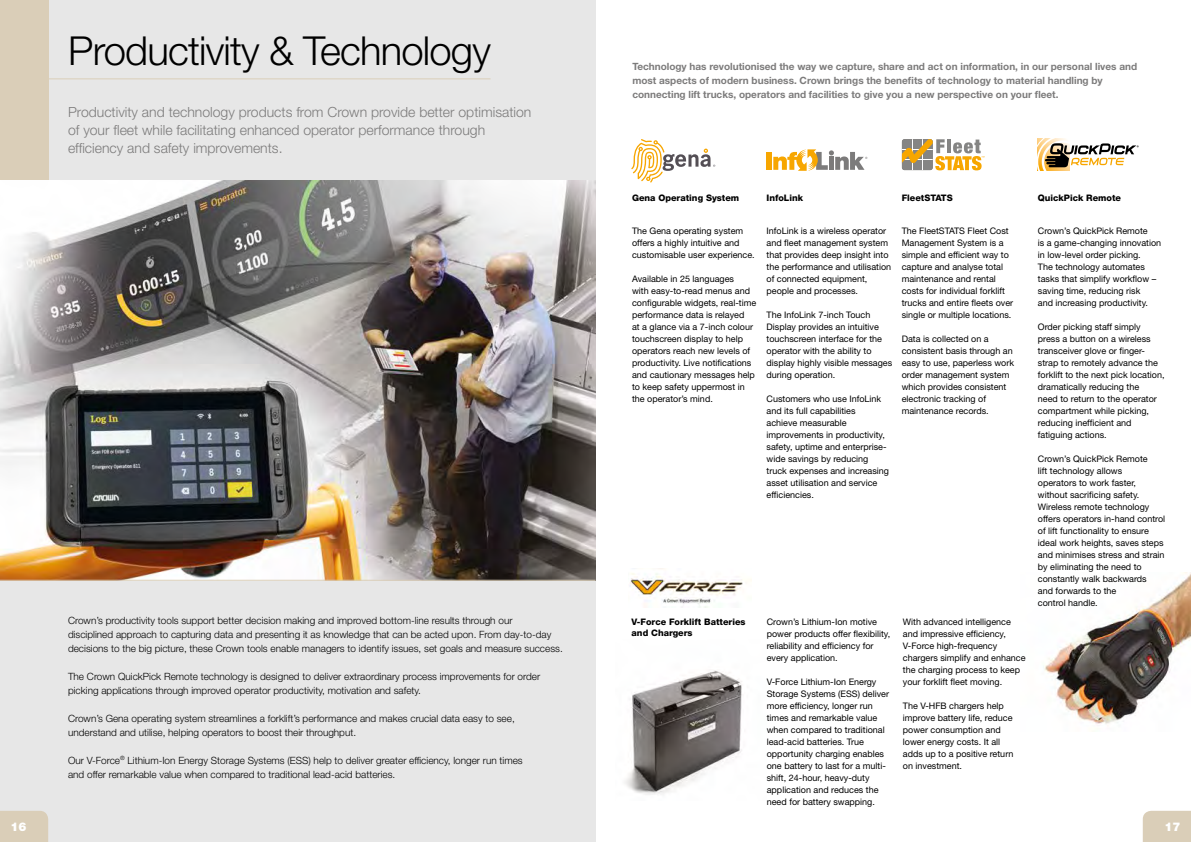
<style>
.page{position:relative;width:1191px;height:842px;background:#fff}
.page>*{position:absolute;margin:0;border:0;box-sizing:border-box;transform-origin:0 0}
.t1{font:300 40px "Helvetica Neue LT Std";letter-spacing:-.02em;color:#000}
.t2{font:300 14px/18px "Helvetica Neue LT Std";color:#7c7b7b}
.t3{font:900 12px "Helvetica Neue LT Std";color:#fff}
.t4{font:300 10px/14px "Helvetica Neue LT Std";color:#000}
.t5{font:700 10px/14px "Helvetica Neue LT Std";color:#7c7b7b}
.t6{font:9px/12px "Helvetica Neue LT Std";color:#000}
.t7{font:800 9px/10.8px "Helvetica Neue LT Std";color:#000}
</style>
<div class="page">
<img style="left:624px;top:670px;width:118px;height:125px">
<div style="left:0;top:0;width:595px;height:842px;background:#e7e7e7"></div>
<div style="left:0;top:0;width:48px;height:560px;background:#daceb8"></div>
<img style="left:1043px;top:573px;width:148px;height:151px">
<svg style="left:0;top:811px;width:48px;height:31px"></svg>
<img style="left:0;top:180px;width:595px;height:400px">
<div style="left:1142px;top:811px;width:49px;height:31px;background:#daceb8"></div>
<svg style="left:1037px;top:139px;width:101px;height:31px"></svg>
<div style="left:766px;top:152px;width:6px;height:18px;background:#f7a600"></div>
<svg style="left:773px;top:149px;width:94px;height:22px"></svg>
<svg style="left:631px;top:139px;width:84px;height:44px"></svg>
<svg style="left:902px;top:139px;width:82px;height:31px"></svg>
<img style="left:630px;top:568px;width:122px;height:39px">
<hr style="left:0;top:78px;width:490px;height:1px;background:#daceb8">
<hr style="left:0;top:580px;width:595px;height:1px;background:#daceb8">
<h1 class="t1" style="left:68px;top:27px;width:424px">Productivity &amp; Technology</h1>
<h2 class="t2" style="left:68px;top:103px;width:465px">Productivity and technology products from Crown provide better optimisation of your fleet while facilitating enhanced operator performance through efficiency and safety improvements.</h2>
<h3 class="t3" style="left:10px;top:819px;width:18px">16</h3>
<p class="t4" style="left:68px;top:613px;width:496px">Crown’s productivity tools support better decision making and improved bottom-line results through our<br>disciplined approach to capturing data and presenting it as knowledge that can be acted upon. From day-to-day decisions to the big picture, these Crown tools enable managers to identify issues, set goals and measure success.</p>
<p class="t4" style="left:68px;top:669px;width:474px">The Crown QuickPick Remote technology is designed to deliver extraordinary process improvements for order picking applications through improved operator productivity, motivation and safety.</p>
<p class="t4" style="left:68px;top:711px;width:448px">Crown’s Gena operating system streamlines a forklift’s performance and makes crucial data easy to see, understand and utilise, helping operators to boost their throughput.</p>
<p class="t4" style="left:68px;top:753px;width:456px">Our V-Force<sup>®</sup> Lithium-Ion Energy Storage Systems (ESS) help to deliver greater efficiency, longer run times and offer remarkable value when compared to traditional lead-acid batteries.</p>
<p class="t5" style="left:632px;top:59px;width:506px">Technology has revolutionised the way we capture, share and act on information, in our personal lives and most aspects of modern business. Crown brings the benefits of technology to material handling by connecting lift trucks, operators and facilities to give you a new perspective on your fleet.</p>
<p class="t7" style="left:632px;top:193px;width:109px">Gena Operating System</p>
<p class="t6" style="left:632px;top:225px;width:124px">The Gena operating system offers a highly intuitive and customisable user experience.</p>
<p class="t6" style="left:632px;top:273px;width:126px">Available in 25 languages<br>with easy-to-read menus and configurable widgets, real-time performance data is relayed<br>at a glance via a 7-inch colour touchscreen display to help operators reach new levels of productivity. Live notifications and cautionary messages help to keep safety uppermost in the operator’s mind.</p>
<p class="t7" style="left:766px;top:193px;width:38px">InfoLink</p>
<p class="t6" style="left:766px;top:225px;width:126px">InfoLink is a wireless operator and fleet management system that provides deep insight into the performance and utilisation of connected equipment, people and processes.</p>
<p class="t6" style="left:766px;top:309px;width:127px">The InfoLink 7-inch Touch<br>Display provides an intuitive touchscreen interface for the operator with the ability to display highly visible messages during operation.</p>
<p class="t6" style="left:766px;top:393px;width:124px">Customers who use InfoLink and its full capabilities<br>achieve measurable improvements in productivity, safety, uptime and enterprise&shy;wide savings by reducing truck expenses and increasing asset utilisation and service efficiencies.</p>
<p class="t7" style="left:901px;top:193px;width:53px">FleetSTATS</p>
<p class="t6" style="left:901px;top:225px;width:113px">The FleetSTATS Fleet Cost<br>Management System is a simple and efficient way to capture and analyse total maintenance and rental costs for individual forklift trucks and entire fleets over single or multiple locations.</p>
<p class="t6" style="left:901px;top:333px;width:114px">Data is collected on a consistent basis through an easy to use, paperless work order management system which provides consistent electronic tracking of maintenance records.</p>
<p class="t7" style="left:631px;top:616px;width:115px">V-Force Forklift Batteries and Chargers</p>
<p class="t6" style="left:767px;top:615px;width:125px">Crown’s Lithium-Ion motive power products offer flexibility, reliability and efficiency for every application.</p>
<p class="t6" style="left:767px;top:675px;width:124px">V-Force Lithium-Ion Energy<br>Storage Systems (ESS) deliver more efficiency, longer run times and remarkable value when compared to traditional lead-acid batteries. True opportunity charging enables one battery to last for a multi&shy;shift, 24-hour, heavy-duty application and reduces the need for battery swapping.</p>
<p class="t6" style="left:903px;top:615px;width:124px">With advanced intelligence and impressive efficiency,<br>V-Force high-frequency chargers simplify and enhance the charging process to keep your forklift fleet moving.</p>
<p class="t6" style="left:903px;top:699px;width:112px">The V-HFB chargers help improve battery life, reduce power consumption and lower energy costs. It all adds up to a positive return on investment.</p>
<p class="t7" style="left:1037px;top:193px;width:85px">QuickPick Remote</p>
<p class="t6" style="left:1037px;top:225px;width:125px">Crown’s QuickPick Remote<br>is a game-changing innovation in low-level order picking.<br>The technology automates tasks that simplify workflow – saving time, reducing risk<br>and increasing productivity.</p>
<p class="t6" style="left:1037px;top:321px;width:128px">Order picking staff simply press a button on a wireless transceiver glove or finger&shy;strap to remotely advance the forklift to the next pick location, dramatically reducing the<br>need to return to the operator compartment while picking, reducing inefficient and fatiguing actions.</p>
<p class="t6" style="left:1037px;top:453px;width:129px">Crown’s QuickPick Remote<br>lift technology allows<br>operators to work faster, without sacrificing safety.<br>Wireless remote technology offers operators in-hand control of lift functionality to ensure ideal work heights, saves steps and minimises stress and strain by eliminating the need to constantly walk backwards<br>and forwards to the<br>control handle.</p>
<h3 class="t3" style="left:1164px;top:819px;width:18px">17</h3>
</div>
